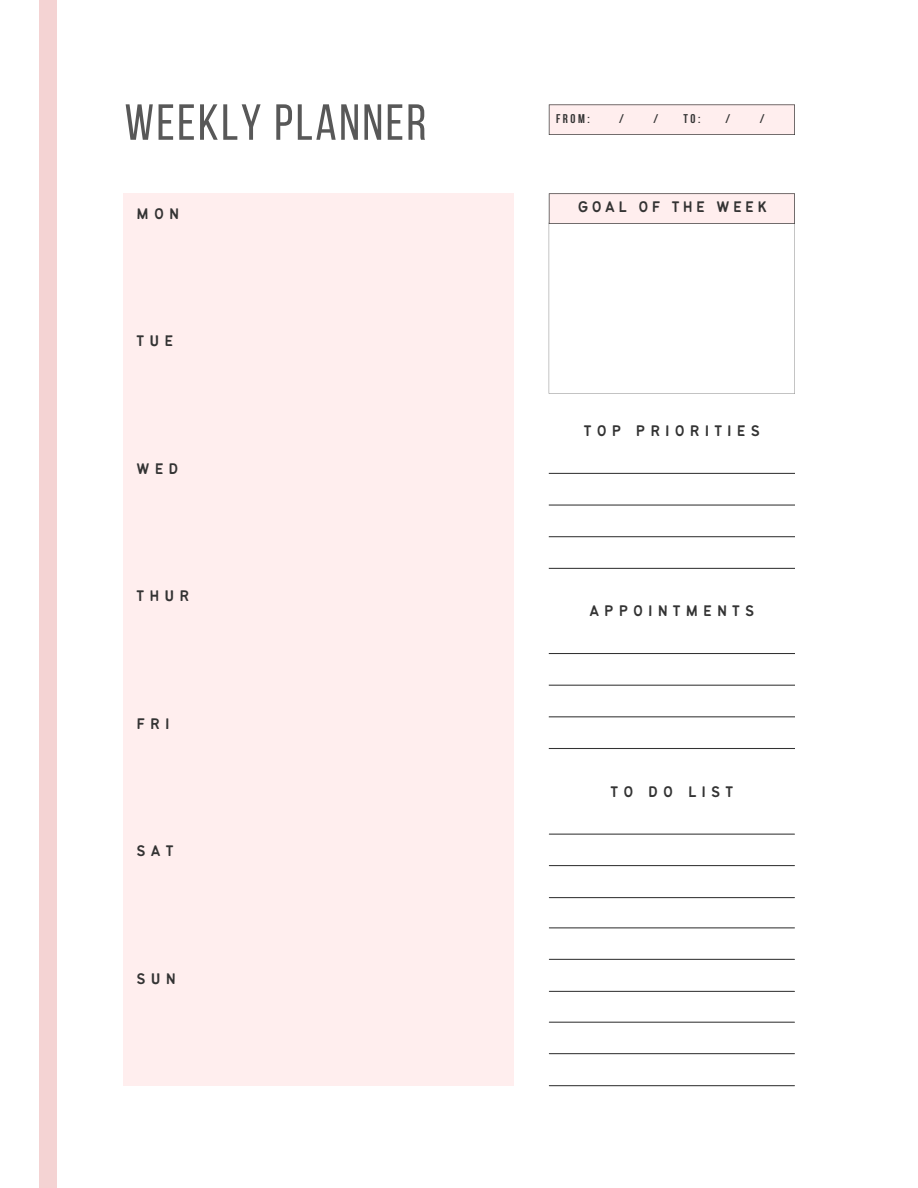
<style>
.page{position:relative;width:918px;height:1188px;background:#fff}
.page>*{position:absolute;margin:0;border:0;box-sizing:border-box;transform-origin:0 0}
.t1{font:50.55px "Bebas Neue";letter-spacing:.05em;color:#585858}
.t2{font:16.8px "Bantayog";letter-spacing:.3em;color:#333}
.t3{font:16.8px "Bantayog";letter-spacing:.2em;color:#333}
.t4{font:700 12.6px "Bebas Neue";letter-spacing:.2em;color:#333}
</style>
<div class="page">
<div style="left:39px;top:0;width:18px;height:1188px;background:#f4d3d3"></div>
<hr style="left:549px;top:834px;width:245px;height:1px;background:#333">
<hr style="left:549px;top:865px;width:245px;height:1px;background:#333">
<hr style="left:549px;top:897px;width:245px;height:1px;background:#333">
<hr style="left:549px;top:927px;width:245px;height:1px;background:#333">
<hr style="left:549px;top:959px;width:245px;height:1px;background:#333">
<hr style="left:549px;top:991px;width:245px;height:1px;background:#333">
<hr style="left:549px;top:1022px;width:245px;height:1px;background:#333">
<hr style="left:549px;top:1053px;width:245px;height:1px;background:#333">
<hr style="left:549px;top:1085px;width:245px;height:1px;background:#333">
<div style="left:123px;top:193px;width:390px;height:128px;background:#fee"></div>
<svg style="left:549px;top:104px;width:246px;height:31px;background:#f4e4e4"></svg>
<div style="left:123px;top:321px;width:390px;height:127px;background:#fee"></div>
<div style="left:123px;top:448px;width:390px;height:128px;background:#fee"></div>
<div style="left:123px;top:576px;width:390px;height:128px;background:#fee"></div>
<div style="left:123px;top:704px;width:390px;height:127px;background:#fee"></div>
<div style="left:123px;top:831px;width:390px;height:128px;background:#fee"></div>
<div style="left:123px;top:959px;width:390px;height:127px;background:#fee"></div>
<hr style="left:549px;top:473px;width:246px;height:1px;background:#333">
<hr style="left:549px;top:505px;width:246px;height:1px;background:#333">
<hr style="left:549px;top:536px;width:246px;height:1px;background:#333">
<hr style="left:549px;top:568px;width:246px;height:1px;background:#333">
<hr style="left:549px;top:653px;width:246px;height:1px;background:#333">
<hr style="left:549px;top:685px;width:246px;height:1px;background:#333">
<hr style="left:549px;top:716px;width:246px;height:1px;background:#333">
<hr style="left:549px;top:748px;width:246px;height:1px;background:#333">
<svg style="left:549px;top:193px;width:246px;height:201px"></svg>
<h2 class="t1" style="left:124px;top:102px;width:303px">WEEKLY PLANNER</h2>
<p class="t2" style="left:137px;top:207px;width:44px">MON</p>
<h2 class="t2" style="left:137px;top:334px;width:38px">TUE</h2>
<h2 class="t2" style="left:137px;top:462px;width:43px">WED</h2>
<h2 class="t2" style="left:137px;top:590px;width:54px">THUR</h2>
<h2 class="t2" style="left:137px;top:717px;width:35px">FRI</h2>
<h2 class="t2" style="left:137px;top:845px;width:38px">SAT</h2>
<h2 class="t2" style="left:137px;top:972px;width:41px">SUN</h2>
<h2 class="t4" style="left:556px;top:114px;width:35px">FROM:</h2>
<h2 class="t4" style="left:619px;top:114px;width:6px">/</h2>
<h2 class="t4" style="left:654px;top:114px;width:6px">/</h2>
<h2 class="t4" style="left:683px;top:114px;width:18px">TO:</h2>
<h2 class="t4" style="left:725px;top:114px;width:6px">/</h2>
<h2 class="t4" style="left:760px;top:114px;width:6px">/</h2>
<h2 class="t3" style="left:578px;top:200px;width:190px">GOAL OF THE WEEK</h2>
<h2 class="t2" style="left:584px;top:424px;width:177px">TOP PRIORITIES</h2>
<h2 class="t2" style="left:589px;top:604px;width:166px">APPOINTMENTS</h2>
<h1 class="t2" style="left:611px;top:785px;width:124px">TO DO LIST</h1>
</div>
